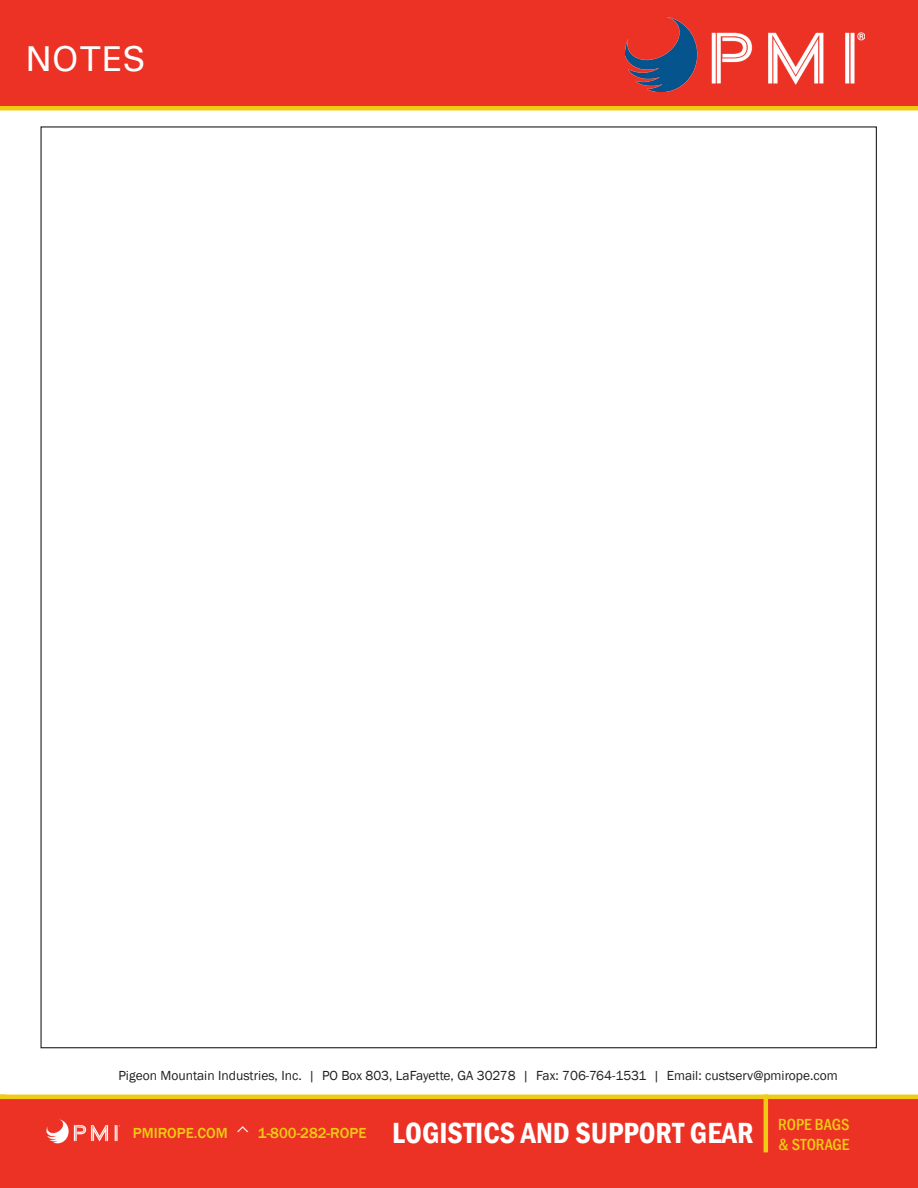
<style>
.page{position:relative;width:918px;height:1188px;background:#fff}
.page>*{position:absolute;margin:0;border:0;box-sizing:border-box;transform-origin:0 0}
.t1{font:500 36px "Univers";color:#fff}
.t2{font:600 condensed 30px "Franklin Gothic";color:#fff}
.t3{font:500 condensed 16.5px "Franklin Gothic";color:#efcb13}
.t4{font:500 15px "Franklin Gothic";color:#efcb13}
.t5{font:13.5px "Franklin Gothic";color:#231f20}
</style>
<div class="page">
<div style="left:1px;top:1097px;width:917px;height:91px;background:#ec3125"></div>
<img style="left:46px;top:1119px;width:74px;height:25px">
<hr style="left:0;top:1095px;width:918px;height:4px;background:#efcb13">
<hr style="left:764px;top:1095px;width:4px;height:57px;background:#efcb13">
<div style="left:0;top:0;width:918px;height:108px;background:#ec3125"></div>
<div style="left:0;top:106px;width:918px;height:5px;background:#efcb13"></div>
<img style="left:625px;top:17px;width:239px;height:74px">
<p class="t1" style="left:26px;top:36px;width:121px">NOTES</p>
<p class="t5" style="left:118px;top:1067px;width:721px">Pigeon Mountain Industries, Inc. | PO Box 803, LaFayette, GA 30278 | Fax: 706-764-1531 | Email: custserv@pmirope.com</p>
<p class="t4" style="left:133px;top:1123px;width:97px">PMIROPE.COM</p>
<p class="t4" style="left:258px;top:1123px;width:110px">1-800-282-ROPE</p>
<p class="t2" style="left:392px;top:1113px;width:363px">LOGISTICS AND SUPPORT GEAR</p>
<p class="t3" style="left:778px;top:1114px;width:73px">ROPE BAGS</p>
<p class="t3" style="left:778px;top:1134px;width:73px">&amp; STORAGE</p>
</div>
